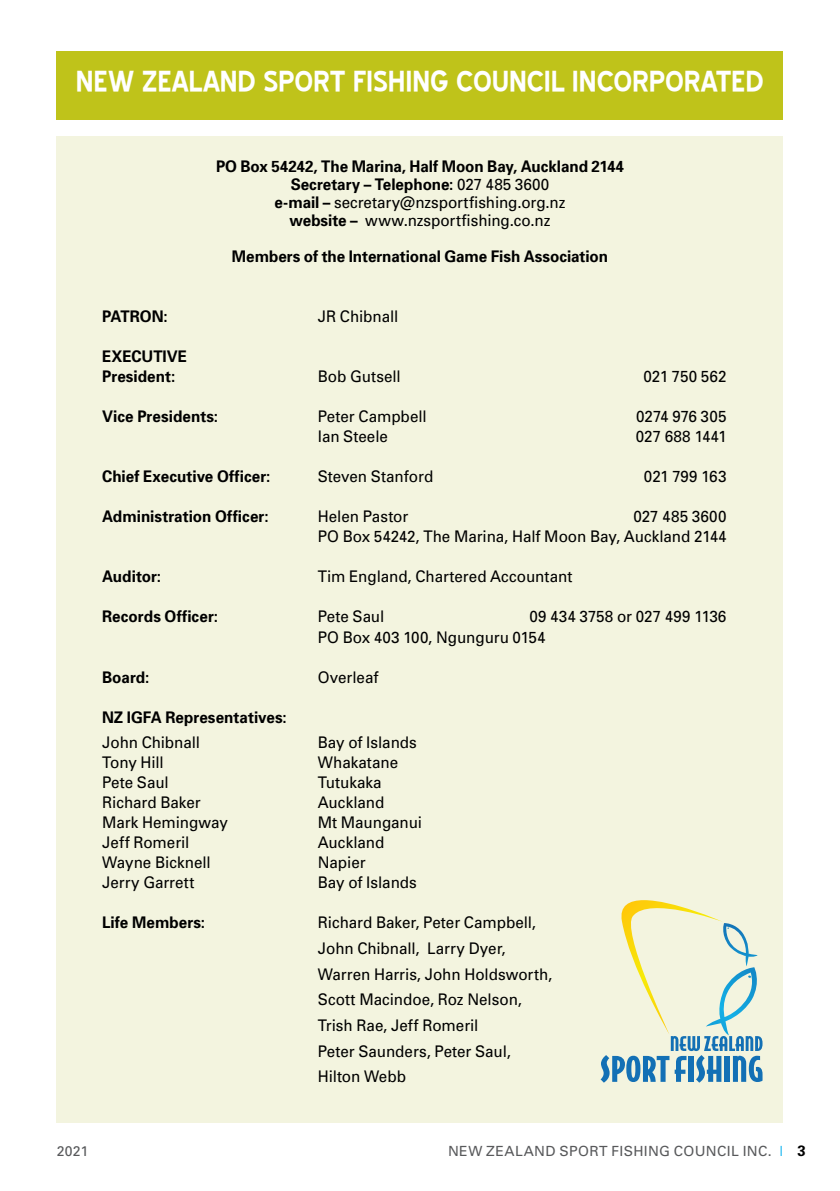
<style>
.page{position:relative;width:840px;height:1191px;background:#fff}
.page>*{position:absolute;margin:0;border:0;box-sizing:border-box;transform-origin:0 0}
.t1{font:700 36px "Blue Highway";letter-spacing:-.015em;color:#fff}
.t2{font:16px/25.6px "Univers";letter-spacing:-.005em;color:#000;scale:.95 1}
.t3{font:700 16px/18px "Univers";color:#000;text-align:center;scale:.95 1}
.t4{font:14px "Univers";letter-spacing:.025em;color:#58595b}
.s1{font-weight:400}
.s2{color:#00aeef}
.s3{font-weight:700;font-size:15px;color:#000}
</style>
<div class="page">
<div style="left:57px;top:51px;width:725px;height:68px;background:#bfc31a"></div>
<div style="left:57px;top:136px;width:725px;height:987px;background:#f3f4df"></div>
<svg style="left:600px;top:900px;width:162px;height:182px"></svg>
<h1 class="t1" style="left:76px;top:65px;width:689px">NEW ZEALAND SPORT FISHING COUNCIL INCORPORATED</h1>
<p class="t3" style="left:216px;top:157px;width:430px">PO Box 54242, The Marina, Half Moon Bay, Auckland 2144<br>Secretary – Telephone: <span class="s1">027 485 3600<br></span>e-mail – <span class="s1">secretary@nzsportfishing.org.nz<br></span>website – <span class="s1">www.nzsportfishing.co.nz</span></p>
<p class="t3" style="left:232px;top:247px;width:397px">Members of the International Game Fish Association</p>
<p class="t3" style="left:102px;top:307px;width:70px">PATRON:</p>
<p class="t2" style="left:317px;top:304px;width:86px">JR Chibnall</p>
<p class="t3" style="left:102px;top:346px;width:91px;line-height:20px;text-align:left">EXECUTIVE<br>President:</p>
<p class="t2" style="left:317px;top:364px;width:89px">Bob Gutsell</p>
<p class="t2" style="left:643px;top:364px;width:89px">021 750 562</p>
<p class="t3" style="left:102px;top:407px;width:124px">Vice Presidents:</p>
<p class="t2" style="left:317px;top:404px;width:116px">Peter Campbell</p>
<p class="t2" style="left:635px;top:404px;width:96px">0274 976 305</p>
<p class="t2" style="left:317px;top:424px;width:75px">Ian Steele</p>
<p class="t2" style="left:635px;top:424px;width:97px">027 688 1441</p>
<p class="t3" style="left:102px;top:467px;width:179px">Chief Executive Officer:</p>
<p class="t2" style="left:317px;top:464px;width:123px">Steven Stanford</p>
<p class="t2" style="left:643px;top:464px;width:88px">021 799 163</p>
<p class="t3" style="left:102px;top:507px;width:177px">Administration Officer:</p>
<p class="t2" style="left:317px;top:504px;width:97px">Helen Pastor</p>
<p class="t2" style="left:317px;top:506px;width:431px;line-height:20px;text-align:right">027 485 3600<br>PO Box 54242, The Marina, Half Moon Bay, Auckland 2144</p>
<p class="t3" style="left:102px;top:567px;width:64px">Auditor:</p>
<p class="t2" style="left:317px;top:564px;width:269px">Tim England, Chartered Accountant</p>
<p class="t3" style="left:102px;top:607px;width:123px">Records Officer:</p>
<p class="t2" style="left:317px;top:604px;width:71px">Pete Saul</p>
<p class="t2" style="left:317px;top:606px;width:431px;line-height:20px;text-indent:211px">09 434 3758 or 027 499 1136<br>PO Box 403 100, Ngunguru 0154</p>
<p class="t3" style="left:102px;top:667px;width:51px">Board:</p>
<p class="t2" style="left:317px;top:664px;width:65px">Overleaf</p>
<p class="t3" style="left:102px;top:707px;width:196px">NZ IGFA Representatives:</p>
<p class="t2" style="left:102px;top:729px;width:104px">John Chibnall</p>
<p class="t2" style="left:317px;top:729px;width:106px">Bay of Islands</p>
<p class="t2" style="left:102px;top:749px;width:66px">Tony Hill</p>
<p class="t2" style="left:317px;top:749px;width:86px">Whakatane</p>
<p class="t2" style="left:102px;top:769px;width:71px">Pete Saul</p>
<p class="t2" style="left:317px;top:769px;width:69px">Tutukaka</p>
<p class="t2" style="left:102px;top:789px;width:105px">Richard Baker</p>
<p class="t2" style="left:317px;top:789px;width:72px">Auckland</p>
<p class="t2" style="left:102px;top:809px;width:134px">Mark Hemingway</p>
<p class="t2" style="left:317px;top:809px;width:111px">Mt Maunganui</p>
<p class="t2" style="left:102px;top:829px;width:93px">Jeff Romeril</p>
<p class="t2" style="left:317px;top:829px;width:72px">Auckland</p>
<p class="t2" style="left:102px;top:849px;width:116px">Wayne Bicknell</p>
<p class="t2" style="left:317px;top:849px;width:52px">Napier</p>
<p class="t2" style="left:102px;top:869px;width:99px">Jerry Garrett</p>
<p class="t2" style="left:317px;top:869px;width:106px">Bay of Islands</p>
<p class="t3" style="left:102px;top:913px;width:110px">Life Members:</p>
<p class="t2" style="left:317px;top:909px;width:248px">Richard Baker, Peter Campbell,<br>John Chibnall, Larry Dyer,<br>Warren Harris, John Holdsworth,<br>Scott Macindoe, Roz Nelson,<br>Trish Rae, Jeff Romeril<br>Peter Saunders, Peter Saul,<br>Hilton Webb</p>
<p class="t4" style="left:57px;top:1141px;width:33px">2021</p>
<p class="t4" style="left:448px;top:1141px;width:359px">NEW ZEALAND SPORT FISHING COUNCIL INC. <span class="s2">|</span> <span class="s3">3</span></p>
</div>
